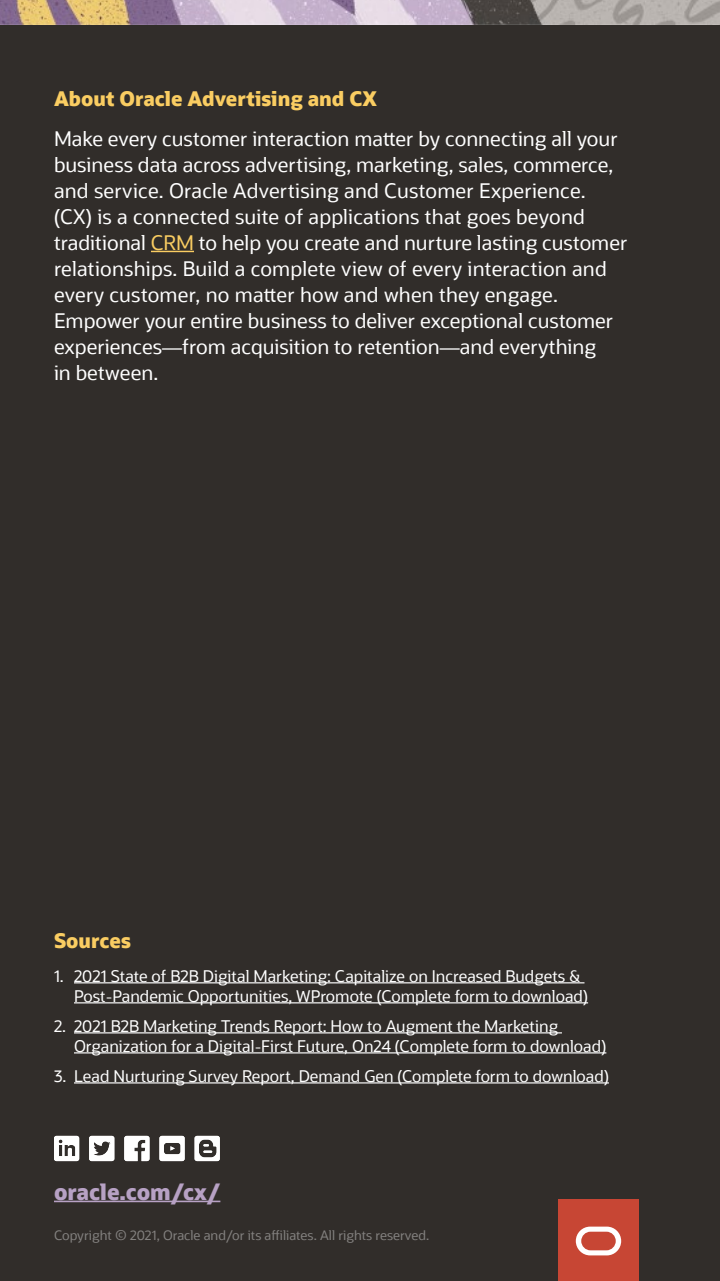
<style>
.page{position:relative;width:720px;height:1281px;background:#fff}
.page>*{position:absolute;margin:0;border:0;box-sizing:border-box;transform-origin:0 0}
.t1{font:800 22px "Oracle Sans";color:#b7a1c4}
.t2{font:20px/26px "Oracle Sans";color:#fff}
.t3{font:800 20px "Oracle Sans";color:#facd62}
.t4{font:16px/20px "Oracle Sans";color:#fff}
.t5{font:13px "Oracle Sans";color:#83817f}
.s1{color:#facd62}
</style>
<div class="page">
<div style="left:0;top:0;width:720px;height:1280px;background:#312d2a"></div>
<hr style="left:151px;top:251px;width:43px;height:1px;background:#facd62">
<hr style="left:54px;top:1200px;width:166px;height:1px;background:#b7a1c4">
<svg style="left:124px;top:1135px;width:25px;height:25px"></svg>
<svg style="left:89px;top:1135px;width:25px;height:25px"></svg>
<svg style="left:195px;top:1135px;width:25px;height:25px"></svg>
<svg style="left:159px;top:1135px;width:26px;height:25px"></svg>
<svg style="left:54px;top:1135px;width:25px;height:25px"></svg>
<hr style="left:74px;top:982px;width:511px;height:1px;background:#fff">
<hr style="left:74px;top:1002px;width:514px;height:1px;background:#fff">
<hr style="left:74px;top:1032px;width:488px;height:1px;background:#fff">
<hr style="left:74px;top:1052px;width:532px;height:1px;background:#fff">
<hr style="left:74px;top:1082px;width:535px;height:1px;background:#fff">
<img style="left:0;top:0;width:720px;height:24px">
<div style="left:558px;top:1200px;width:81px;height:80px;background:#c74634"></div>
<svg style="left:576px;top:1226px;width:45px;height:28px"></svg>
<p class="t3" style="left:54px;top:86px;width:325px">About Oracle Advertising and CX</p>
<p class="t2" style="left:54px;top:126px;width:575px">Make every customer interaction matter by connecting all your business data across advertising, marketing, sales, commerce, and service. Oracle Advertising and Customer Experience. (CX) is a connected suite of applications that goes beyond traditional <span class="s1">CRM</span> to help you create and nurture lasting customer relationships. Build a complete view of every interaction and every customer, no matter how and when they engage.<br>Empower your entire business to deliver exceptional customer experiences—from acquisition to retention—and everything<br>in between.</p>
<p class="t3" style="left:54px;top:927px;width:78px">Sources</p>
<p class="t4" style="left:74px;top:965px;width:516px;text-indent:-20px">1. 2021 State of B2B Digital Marketing: Capitalize on Increased Budgets &amp;<br>Post-Pandemic Opportunities, WPromote (Complete form to download)</p>
<p class="t4" style="left:74px;top:1015px;width:534px;text-indent:-20px">2. 2021 B2B Marketing Trends Report: How to Augment the Marketing<br>Organization for a Digital-First Future, On24 (Complete form to download)</p>
<p class="t4" style="left:54px;top:1065px;width:556px">3. Lead Nurturing Survey Report, Demand Gen (Complete form to download)</p>
<p class="t1" style="left:54px;top:1177px;width:168px">oracle.com/cx/</p>
<p class="t5" style="left:54px;top:1227px;width:377px">Copyright © 2021, Oracle and/or its affiliates. All rights reserved.</p>
</div>
